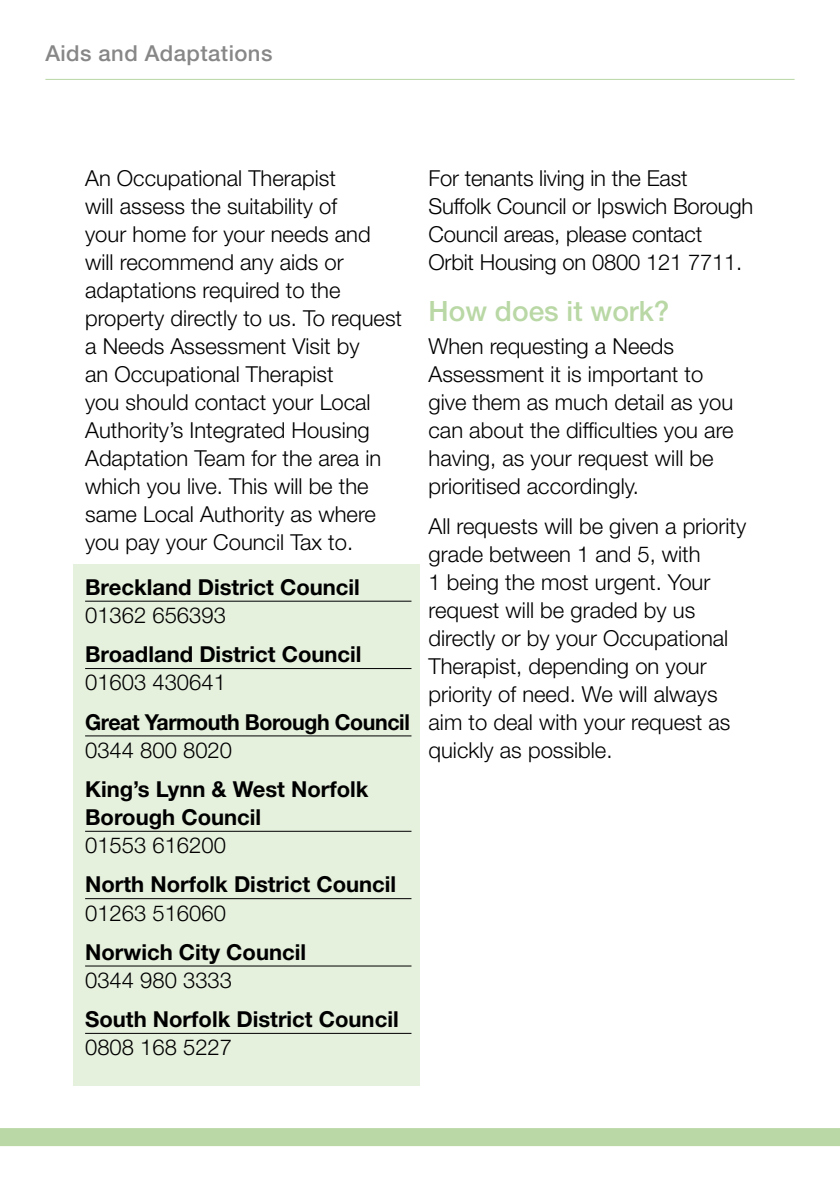
<style>
.page{position:relative;width:840px;height:1191px;background:#fff}
.page>*{position:absolute;margin:0;border:0;box-sizing:border-box;transform-origin:0 0}
.t1{font:500 28px "Helvetica Neue LT Std";color:#b9d8a5}
.t2{font:300 22px/28px "Helvetica Neue LT Std";color:#000}
.t3{font:700 22px/28px "Helvetica Neue LT Std";color:#000}
.t4{font:700 22px "Helvetica Neue LT Std";letter-spacing:-.02em;color:#000}
.t5{font:500 22px "Helvetica Neue LT Std";letter-spacing:.02em;color:#878787}
</style>
<div class="page">
<div style="left:74px;top:564px;width:346px;height:522px;background:#e5f0dd"></div>
<hr style="left:45px;top:79px;width:749px;height:1px;background:#b9d8a5">
<div style="left:0;top:1128px;width:839px;height:18px;background:#b9d8a5"></div>
<hr style="left:85px;top:600px;width:326px;height:1px;background:#000">
<hr style="left:85px;top:668px;width:326px;height:1px;background:#000">
<hr style="left:85px;top:735px;width:326px;height:1px;background:#000">
<hr style="left:85px;top:830px;width:326px;height:1px;background:#000">
<hr style="left:85px;top:898px;width:326px;height:1px;background:#000">
<hr style="left:85px;top:965px;width:326px;height:1px;background:#000">
<hr style="left:85px;top:1032px;width:326px;height:1px;background:#000">
<p class="t5" style="left:45px;top:40px;width:228px">Aids and Adaptations</p>
<p class="t2" style="left:85px;top:164px;width:318px">An Occupational Therapist<br>will assess the suitability of<br>your home for your needs and will recommend any aids or adaptations required to the property directly to us. To request a Needs Assessment Visit by<br>an Occupational Therapist<br>you should contact your Local<br>Authority’s Integrated Housing<br>Adaptation Team for the area in which you live. This will be the same Local Authority as where you pay your Council Tax to.</p>
<p class="t3" style="left:85px;top:573px;width:276px">Breckland District Council</p>
<p class="t2" style="left:85px;top:601px;width:142px">01362 656393</p>
<p class="t3" style="left:85px;top:640px;width:278px">Broadland District Council</p>
<p class="t2" style="left:85px;top:668px;width:142px">01603 430641</p>
<p class="t4" style="left:85px;top:708px;width:326px">Great Yarmouth Borough Council</p>
<p class="t2" style="left:85px;top:735px;width:148px">0344 800 8020</p>
<p class="t3" style="left:85px;top:774px;width:285px">King’s Lynn &amp; West Norfolk<br>Borough Council</p>
<p class="t2" style="left:85px;top:831px;width:142px">01553 616200</p>
<p class="t3" style="left:85px;top:870px;width:312px">North Norfolk District Council</p>
<p class="t2" style="left:85px;top:898px;width:142px">01263 516060</p>
<p class="t3" style="left:85px;top:937px;width:222px">Norwich City Council</p>
<p class="t2" style="left:85px;top:965px;width:148px">0344 980 3333</p>
<p class="t3" style="left:85px;top:1005px;width:315px">South Norfolk District Council</p>
<p class="t2" style="left:85px;top:1033px;width:148px">0808 168 5227</p>
<p class="t2" style="left:428px;top:164px;width:326px">For tenants living in the East<br>Suffolk Council or Ipswich Borough<br>Council areas, please contact<br>Orbit Housing on 0800 121 7711.</p>
<p class="t1" style="left:428px;top:294px;width:242px">How does it work?</p>
<p class="t2" style="left:428px;top:332px;width:306px">When requesting a Needs<br>Assessment it is important to give them as much detail as you can about the difficulties you are having, as your request will be prioritised accordingly.</p>
<p class="t2" style="left:428px;top:511px;width:319px">All requests will be given a priority grade between 1 and 5, with<br>1 being the most urgent. Your request will be graded by us directly or by your Occupational<br>Therapist, depending on your priority of need. We will always aim to deal with your request as quickly as possible.</p>
</div>
